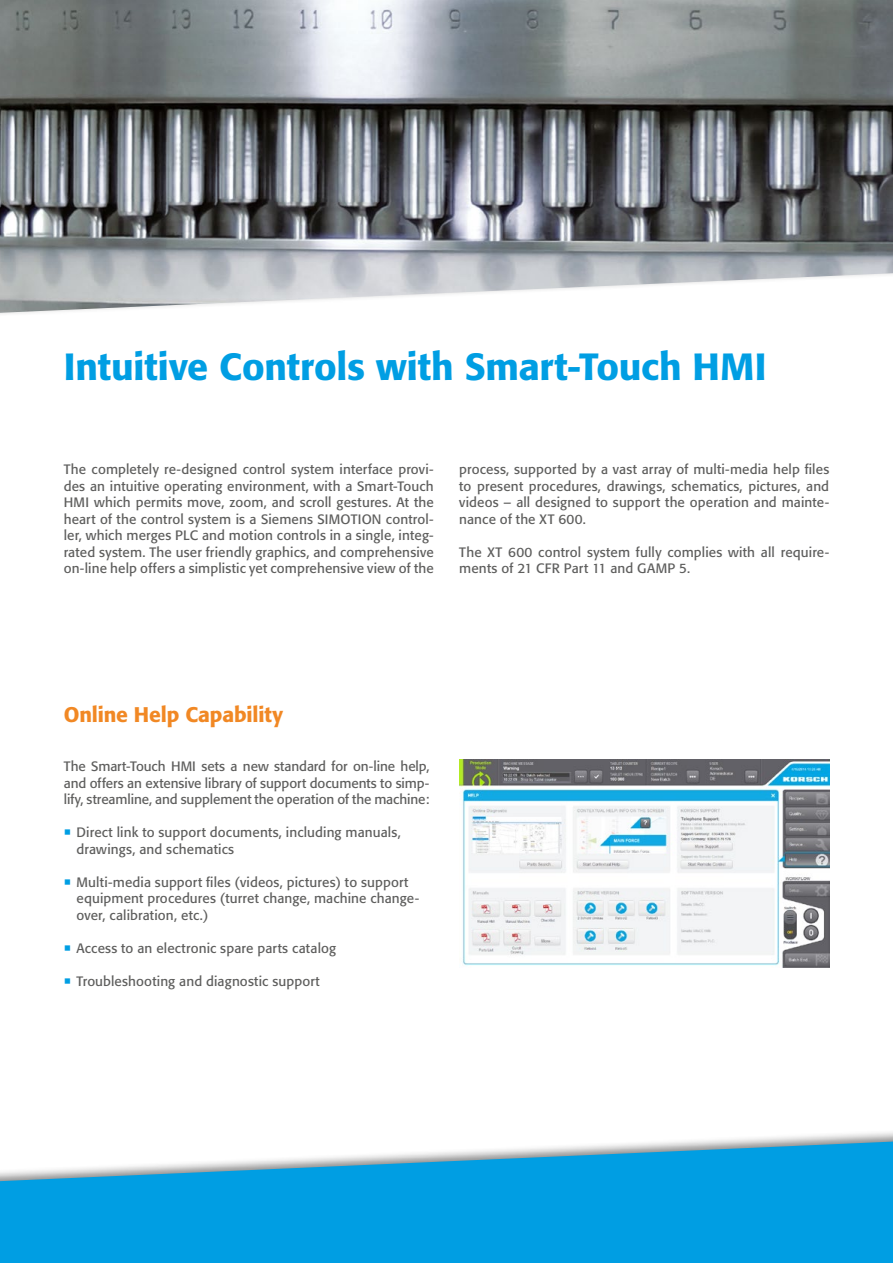
<style>
.page{position:relative;width:893px;height:1263px;background:#fff}
.page>*{position:absolute;margin:0;border:0;box-sizing:border-box;transform-origin:0 0}
.t1{font:500 37.5px "Formata";letter-spacing:-.005em;color:#009ee3}
.t2{font:500 21px "Formata";letter-spacing:-.01em;color:#f18824}
.t3{font:13.5px/16.5px "Formata";letter-spacing:.01em;color:#5e5e5d;text-align:justify}
</style>
<div class="page">
<img style="left:0;top:0;width:893px;height:313px">
<svg style="left:0;top:1132px;width:893px;height:131px;fill:#009ee3"></svg>
<img style="left:459px;top:760px;width:370px;height:208px">
<h1 class="t1" style="left:64px;top:343px;width:704px">Intuitive Controls with Smart-Touch HMI</h1>
<p class="t3" style="left:64px;top:461px;width:371px">The completely re-designed control system interface provi&shy;des an intuitive operating environment, with a Smart-Touch HMI which permits move, zoom, and scroll gestures. At the heart of the control system is a Siemens SIMOTION control&shy;ler, which merges PLC and motion controls in a single, integ&shy;rated system. The user friendly graphics, and comprehensive on-line help offers a simplistic yet comprehensive view of the</p>
<p class="t3" style="left:459px;top:461px;width:371px">process, supported by a vast array of multi-media help files to present procedures, drawings, schematics, pictures, and videos – all designed to support the operation and mainte&shy;nance of the XT 600.</p>
<p class="t3" style="left:459px;top:543px;width:371px">The XT 600 control system fully complies with all require&shy;ments of 21 CFR Part 11 and GAMP 5.</p>
<h2 class="t2" style="left:64px;top:701px;width:221px">Online Help Capability</h2>
<p class="t3" style="left:64px;top:758px;width:367px">The Smart-Touch HMI sets a new standard for on-line help, and offers an extensive library of support documents to simp&shy;lify, streamline, and supplement the operation of the machine:</p>
<p class="t3" style="left:77px;top:824px;width:326px">Direct link to support documents, including manuals, drawings, and schematics</p>
<p class="t3" style="left:77px;top:873px;width:343px;text-align:left">Multi-media support files (videos, pictures) to support equipment procedures (turret change, machine change&shy;over, calibration, etc.)</p>
<p class="t3" style="left:77px;top:939px;width:261px">Access to an electronic spare parts catalog</p>
<p class="t3" style="left:77px;top:972px;width:245px">Troubleshooting and diagnostic support</p>
</div>
